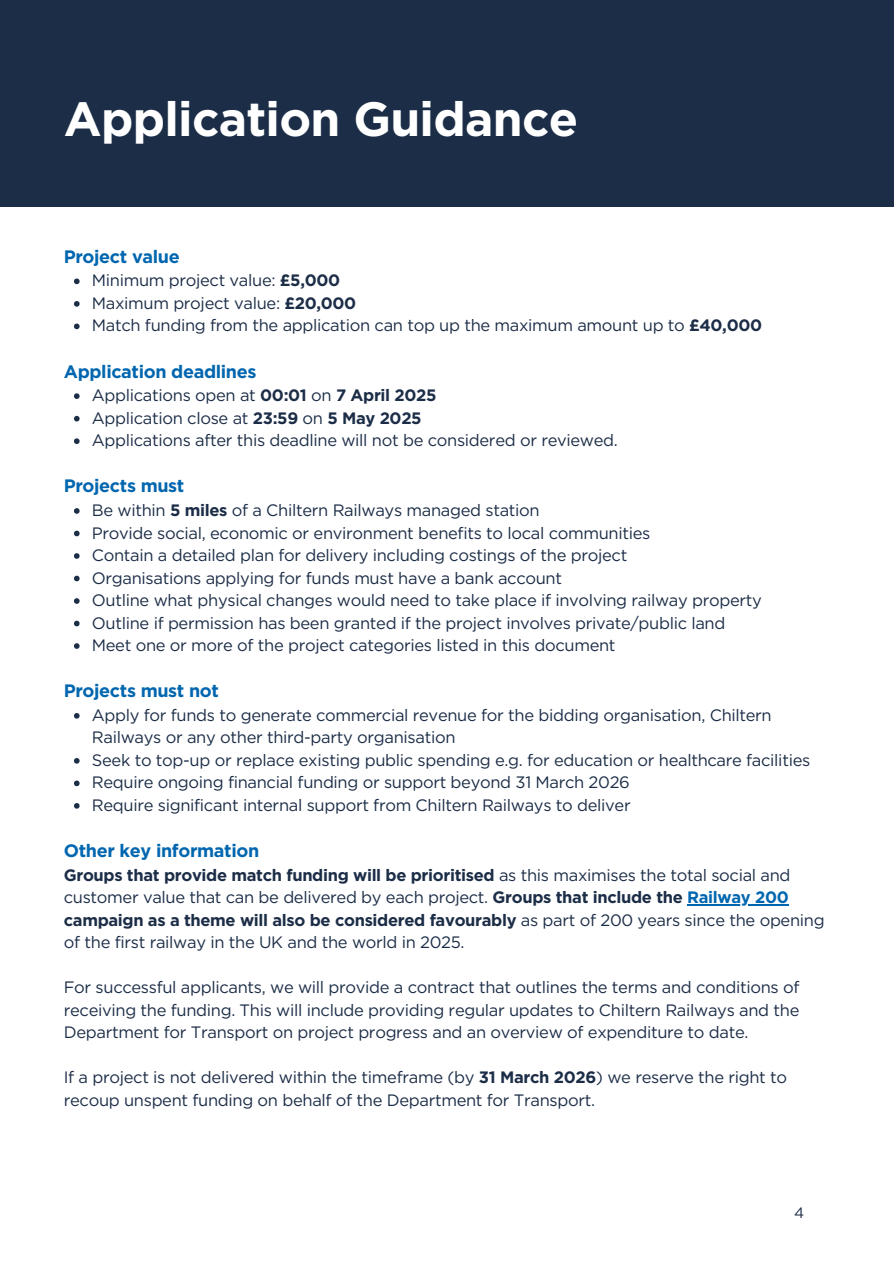
<style>
.page{position:relative;width:894px;height:1264px;background:#fff}
.page>*{position:absolute;margin:0;border:0;box-sizing:border-box;transform-origin:0 0}
.t1{font:700 48px "Gotham";letter-spacing:-.015em;color:#fff}
.t2{font:700 18px "Gotham";letter-spacing:-.02em;color:#0066af}
.t3{font:16.5px/22.5px "Gotham";letter-spacing:-.02em;color:#1c2d47}
.t4{font:15px "Gotham";color:#1c2d47}
.s1{font-weight:700}
.s2{font-weight:700;color:#0066af}
</style>
<div class="page">
<div style="left:0;top:0;width:893px;height:207px;background:#1c2d47"></div>
<svg style="left:74px;top:278px;width:6px;height:6px"></svg>
<svg style="left:74px;top:301px;width:6px;height:6px"></svg>
<svg style="left:74px;top:323px;width:6px;height:6px"></svg>
<svg style="left:74px;top:393px;width:6px;height:6px"></svg>
<svg style="left:74px;top:416px;width:6px;height:5px"></svg>
<svg style="left:74px;top:438px;width:6px;height:6px"></svg>
<svg style="left:74px;top:508px;width:6px;height:6px"></svg>
<svg style="left:74px;top:530px;width:6px;height:6px"></svg>
<svg style="left:74px;top:553px;width:6px;height:6px"></svg>
<svg style="left:74px;top:575px;width:6px;height:6px"></svg>
<svg style="left:74px;top:598px;width:6px;height:6px"></svg>
<svg style="left:74px;top:620px;width:6px;height:6px"></svg>
<svg style="left:74px;top:643px;width:6px;height:6px"></svg>
<svg style="left:74px;top:713px;width:6px;height:5px"></svg>
<svg style="left:74px;top:758px;width:6px;height:5px"></svg>
<svg style="left:74px;top:780px;width:6px;height:6px"></svg>
<svg style="left:74px;top:803px;width:6px;height:5px"></svg>
<hr style="left:687px;top:904px;width:101px;height:1px;background:#0066af">
<p class="t1" style="left:64px;top:89px;width:515px">Application Guidance</p>
<h1 class="t2" style="left:64px;top:245px;width:117px">Project value</h1>
<h2 class="t3" style="left:92px;top:269px;width:250px">Minimum project value: <span class="s1">£5,000</span></h2>
<p class="t3" style="left:92px;top:292px;width:266px">Maximum project value: <span class="s1">£20,000</span></p>
<p class="t3" style="left:92px;top:314px;width:671px">Match funding from the application can top up the maximum amount up to <span class="s1">£40,000</span></p>
<p class="t2" style="left:64px;top:360px;width:194px">Application deadlines</p>
<h2 class="t3" style="left:92px;top:384px;width:346px">Applications open at <span class="s1">00:01</span> on <span class="s1">7 April 2025</span></h2>
<p class="t3" style="left:92px;top:406px;width:331px">Application close at <span class="s1">23:59</span> on <span class="s1">5 May 2025</span></p>
<p class="t3" style="left:92px;top:429px;width:527px">Applications after this deadline will not be considered or reviewed.</p>
<p class="t2" style="left:64px;top:475px;width:122px">Projects must</p>
<h2 class="t3" style="left:92px;top:499px;width:449px">Be within <span class="s1">5 miles</span> of a Chiltern Railways managed station</h2>
<p class="t3" style="left:92px;top:521px;width:560px">Provide social, economic or environment benefits to local communities</p>
<p class="t3" style="left:92px;top:544px;width:537px">Contain a detailed plan for delivery including costings of the project</p>
<p class="t3" style="left:92px;top:566px;width:471px">Organisations applying for funds must have a bank account</p>
<p class="t3" style="left:92px;top:589px;width:671px">Outline what physical changes would need to take place if involving railway property</p>
<p class="t3" style="left:92px;top:611px;width:635px">Outline if permission has been granted if the project involves private/public land</p>
<p class="t3" style="left:92px;top:634px;width:525px">Meet one or more of the project categories listed in this document</p>
<p class="t2" style="left:64px;top:680px;width:157px">Projects must not</p>
<h2 class="t3" style="left:92px;top:703px;width:681px">Apply for funds to generate commercial revenue for the bidding organisation, Chiltern<br>Railways or any other third-party organisation</h2>
<p class="t3" style="left:92px;top:748px;width:719px">Seek to top-up or replace existing public spending e.g. for education or healthcare facilities</p>
<p class="t3" style="left:92px;top:771px;width:539px">Require ongoing financial funding or support beyond 31 March 2026</p>
<p class="t3" style="left:92px;top:793px;width:540px">Require significant internal support from Chiltern Railways to deliver</p>
<p class="t2" style="left:64px;top:839px;width:197px">Other key information</p>
<p class="t3" style="left:64px;top:863px;width:728px"><span class="s1">Groups that provide match funding will be prioritised</span> as this maximises the total social and customer value that can be delivered by each project. <span class="s1">Groups that include the</span> <span class="s2">Railway 200</span></p>
<p class="t3" style="left:64px;top:908px;width:762px"><span class="s1">campaign as a theme will also be considered favourably</span> as part of 200 years since the opening of the first railway in the UK and the world in 2025.</p>
<p class="t3" style="left:64px;top:976px;width:737px;text-align:justify">For successful applicants, we will provide a contract that outlines the terms and conditions of receiving the funding. This will include providing regular updates to Chiltern Railways and the Department for Transport on project progress and an overview of expenditure to date.</p>
<p class="t3" style="left:64px;top:1066px;width:724px">If a project is not delivered within the timeframe (by <span class="s1">31 March 2026</span>) we reserve the right to</p>
<p class="t3" style="left:64px;top:1088px;width:532px">recoup unspent funding on behalf of the Department for Transport.</p>
<p class="t4" style="left:794px;top:1203px;width:12px">4</p>
</div>
